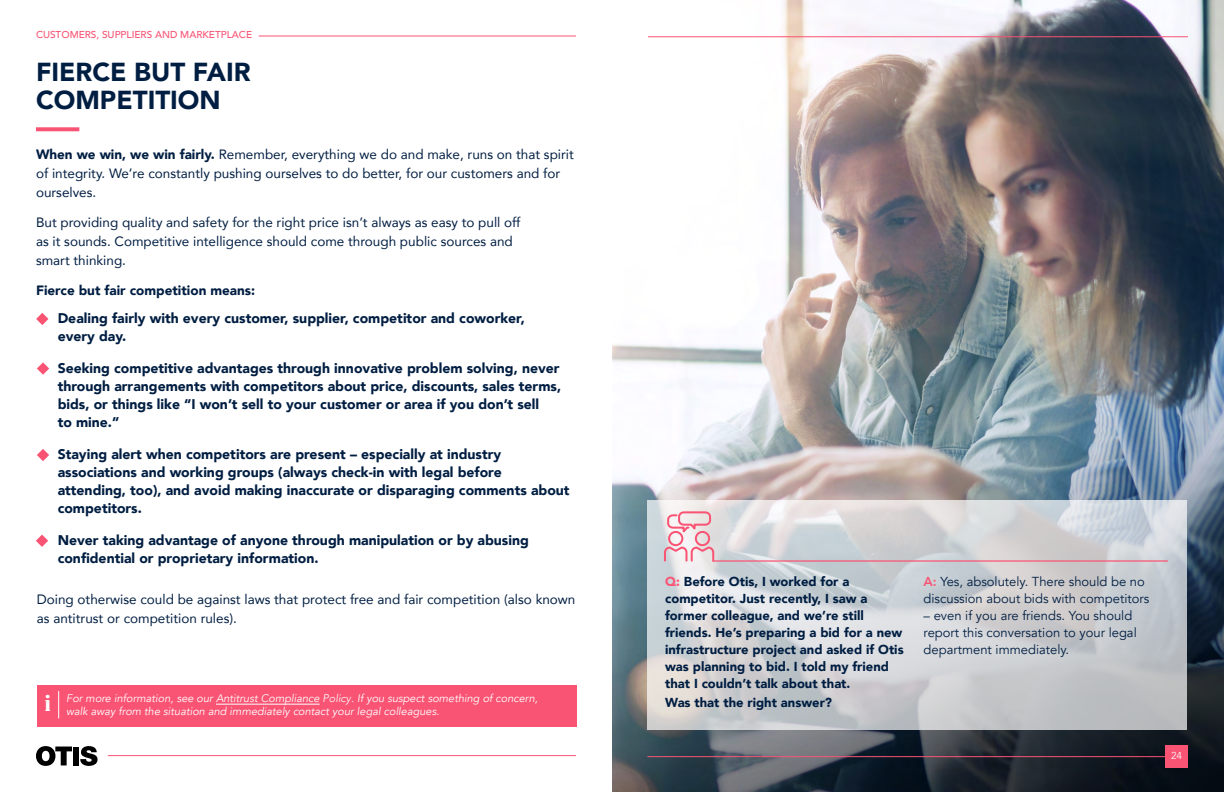
<style>
.page{position:relative;width:1224px;height:792px;background:#fff}
.page>*{position:absolute;margin:0;border:0;box-sizing:border-box;transform-origin:0 0}
.t1{font:900 26px/28px "Avenir";color:#001e42}
.t2{font:700 25px "Grifo M";color:#fff}
.t3{font:900 14px/18px "Avenir";color:#001e42}
.t4{font:13.5px/19px "Avenir";color:#001e42}
.t5{font:900 13.5px "Avenir";color:#001e42}
.t6{font:900 13px/17px "Avenir";color:#001e42}
.t7{font:13px/17px "Avenir";color:#001e42}
.t8{font:italic 11px/13px "Avenir";color:#fff}
.t9{font:500 10px "Avenir";color:#f95474}
.t10{font:10px "Avenir";color:#fff}
.s1{font-weight:900}
.s2{font-weight:300}
.s3{color:#f95474}
.s4{font-weight:800;color:#f95474}
</style>
<div class="page">
<img style="left:612px;top:0;width:612px;height:792px">
<hr style="left:648px;top:36px;width:540px;height:1px;background:#f95474">
<hr style="left:647px;top:756px;width:541px;height:1px;background:#f95474">
<div style="left:1165px;top:745px;width:23px;height:23px;background:#f95474"></div>
<hr style="left:108px;top:755px;width:468px;height:1px;background:#f95474">
<hr style="left:259px;top:36px;width:317px;height:1px;background:#f95474">
<svg style="left:36px;top:127px;width:43px;height:4px"></svg>
<svg style="left:36px;top:313px;width:12px;height:12px"></svg>
<svg style="left:37px;top:362px;width:12px;height:13px"></svg>
<svg style="left:37px;top:449px;width:12px;height:12px"></svg>
<svg style="left:36px;top:535px;width:12px;height:12px"></svg>
<div style="left:37px;top:685px;width:540px;height:42px;background:#f95474"></div>
<hr style="left:216px;top:704px;width:104px;height:1px;background:#fff">
<svg style="left:58px;top:691px;width:1px;height:27px"></svg>
<svg style="left:647px;top:500px;width:540px;height:230px;background:#cdcfd2"></svg>
<hr style="left:712px;top:560px;width:456px;height:2px;background:#f95474">
<svg style="left:663px;top:510px;width:53px;height:53px"></svg>
<div style="left:668px;top:531px;width:15px;height:15px;border:2px solid #f95474;border-radius:50%"></div>
<svg style="left:36px;top:746px;width:36px;height:20px"></svg>
<div style="left:73px;top:747px;width:6px;height:18px;background:#000"></div>
<svg style="left:80px;top:746px;width:18px;height:20px"></svg>
<p class="t9" style="left:36px;top:26px;width:218px">CUSTOMERS, SUPPLIERS AND MARKETPLACE</p>
<h1 class="t1" style="left:36px;top:58px;width:216px">FIERCE BUT FAIR<br>COMPETITION</h1>
<p class="t4" style="left:36px;top:144px;width:539px"><span class="s1">When we win, we win fairly.</span> Remember, everything we do and make, runs on that spirit of integrity. We’re constantly pushing ourselves to do better, for our customers and for ourselves.</p>
<p class="t4" style="left:36px;top:213px;width:486px">But providing quality and safety for the right price isn’t always as easy to pull off as it sounds. Competitive intelligence should come through public sources and smart thinking.</p>
<p class="t5" style="left:36px;top:279px;width:221px">Fierce but fair competition means:</p>
<p class="t3" style="left:58px;top:308px;width:469px">Dealing fairly with every customer, supplier, competitor and coworker, every day.</p>
<p class="t3" style="left:58px;top:359px;width:505px">Seeking competitive advantages through innovative problem solving, never through arrangements with competitors about price, discounts, sales terms, bids, or things like “I won’t sell to your customer or area if you don’t sell<br>to mine.”</p>
<p class="t3" style="left:58px;top:445px;width:513px">Staying alert when competitors are present – especially at industry associations and working groups (always check-in with legal before attending, too), and avoid making inaccurate or disparaging comments about competitors.</p>
<p class="t3" style="left:58px;top:531px;width:473px">Never taking advantage of anyone through manipulation or by abusing confidential or proprietary information.</p>
<p class="t4" style="left:37px;top:589px;width:540px">Doing otherwise could be against laws that protect free and fair competition (also known as antitrust or competition rules).</p>
<h2 class="t2" style="left:45px;top:691px;width:8px">i</h2>
<p class="t8" style="left:66px;top:692px;width:473px">For more information, see our Antitrust Compliance <span class="s2">Policy</span>. If you suspect something of concern, walk away from the situation and immediately contact your legal colleagues.</p>
<p class="t6" style="left:665px;top:572px;width:240px"><span class="s3">Q:</span> Before Otis, I worked for a competitor. Just recently, I saw a former colleague, and we’re still friends. He’s preparing a bid for a new infrastructure project and asked if Otis was planning to bid. I told my friend that I couldn’t talk about that.</p>
<p class="t6" style="left:665px;top:693px;width:169px">Was that the right answer?</p>
<p class="t7" style="left:924px;top:573px;width:227px"><span class="s4">A:</span> Yes, absolutely. There should be no discussion about bids with competitors</p>
<p class="t7" style="left:924px;top:607px;width:215px">– even if you are friends. You should report this conversation to your legal department immediately.</p>
<p class="t10" style="left:1171px;top:750px;width:13px">24</p>
</div>
